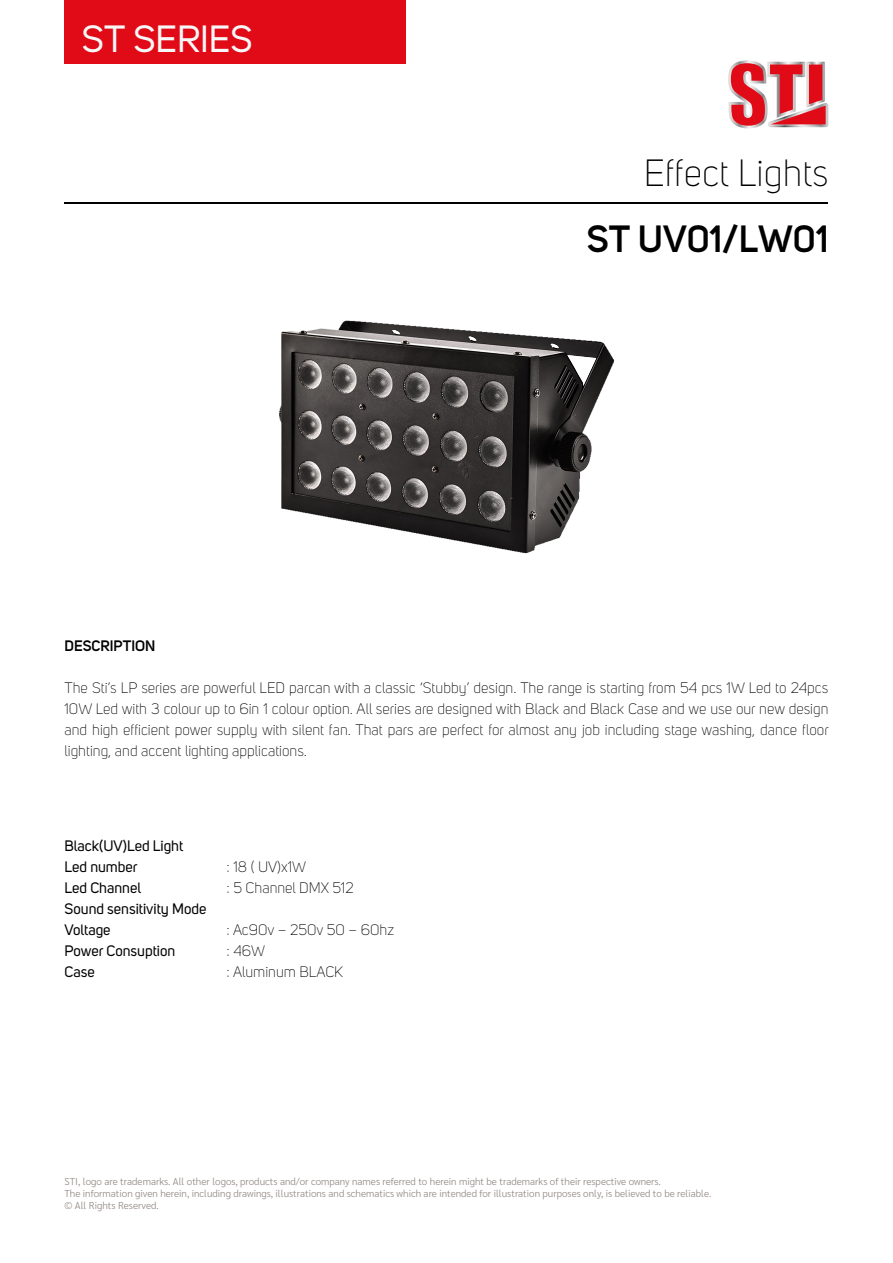
<style>
.page{position:relative;width:893px;height:1263px;background:#fff}
.page>*{position:absolute;margin:0;border:0;box-sizing:border-box;transform-origin:0 0}
.t1{font:300 37.5px "Uni Sans";color:#000}
.t2{font:600 37.5px "Uni Sans";color:#000}
.t3{font:37.5px "Uni Sans";color:#f7f7f7}
.t4{font:300 15px/21px "Uni Sans";color:#010000;text-align:justify}
.t5{font:15px/21px "Uni Sans";color:#010000}
.t6{font:600 15px "Uni Sans";color:#010000}
.t7{font:300 9.9px/12px "Sarabun";color:#958b87}
</style>
<div class="page">
<hr style="left:64px;top:203px;width:764px;height:1px;background:#000">
<svg style="left:728px;top:60px;width:100px;height:69px"></svg>
<div style="left:64px;top:0;width:341px;height:63px;background:#e10a17"></div>
<img style="left:279px;top:320px;width:336px;height:234px">
<h1 class="t3" style="left:82px;top:17px;width:172px">ST SERIES</h1>
<h1 class="t1" style="left:643px;top:152px;width:186px">Effect Lights</h1>
<h1 class="t2" style="left:586px;top:217px;width:243px">ST UV01/LW01</h1>
<p class="t6" style="left:64px;top:637px;width:92px">DESCRIPTION</p>
<p class="t4" style="left:64px;top:677px;width:765px">The Sti’s LP series are powerful LED parcan with a classic ‘Stubby’ design. The range is starting from 54 pcs 1W Led to 24pcs 10W Led with 3 colour up to 6in 1 colour option. All series are designed with Black and Black Case and we use our new design and high efficient power supply with silent fan. That pars are perfect for almost any job including stage washing, dance floor lighting, and accent lighting applications.</p>
<p class="t5" style="left:64px;top:836px;width:120px">Black(UV)Led Light<br>Led number</p>
<p class="t4" style="left:226px;top:857px;width:81px">: 18 ( UV)x1W</p>
<p class="t5" style="left:64px;top:878px;width:78px">Led Channel</p>
<p class="t4" style="left:226px;top:878px;width:129px">: 5 Channel DMX 512</p>
<p class="t5" style="left:64px;top:899px;width:143px">Sound sensitivity Mode<br>Voltage</p>
<p class="t4" style="left:226px;top:920px;width:169px">: Ac90v – 250v 50 – 60hz</p>
<p class="t5" style="left:64px;top:941px;width:112px">Power Consuption</p>
<p class="t4" style="left:226px;top:941px;width:40px">: 46W</p>
<p class="t5" style="left:64px;top:962px;width:32px">Case</p>
<p class="t4" style="left:226px;top:962px;width:118px">: Aluminum BLACK</p>
<p class="t7" style="left:64px;top:1175px;width:648px">STI, logo are trademarks. All other logos, products and/or company names referred to herein might be trademarks of their respective owners.<br>The information given herein, including drawings, illustrations and schematics which are intended for illustration purposes only, is believed to be reliable. © All Rights Reserved.</p>
</div>
